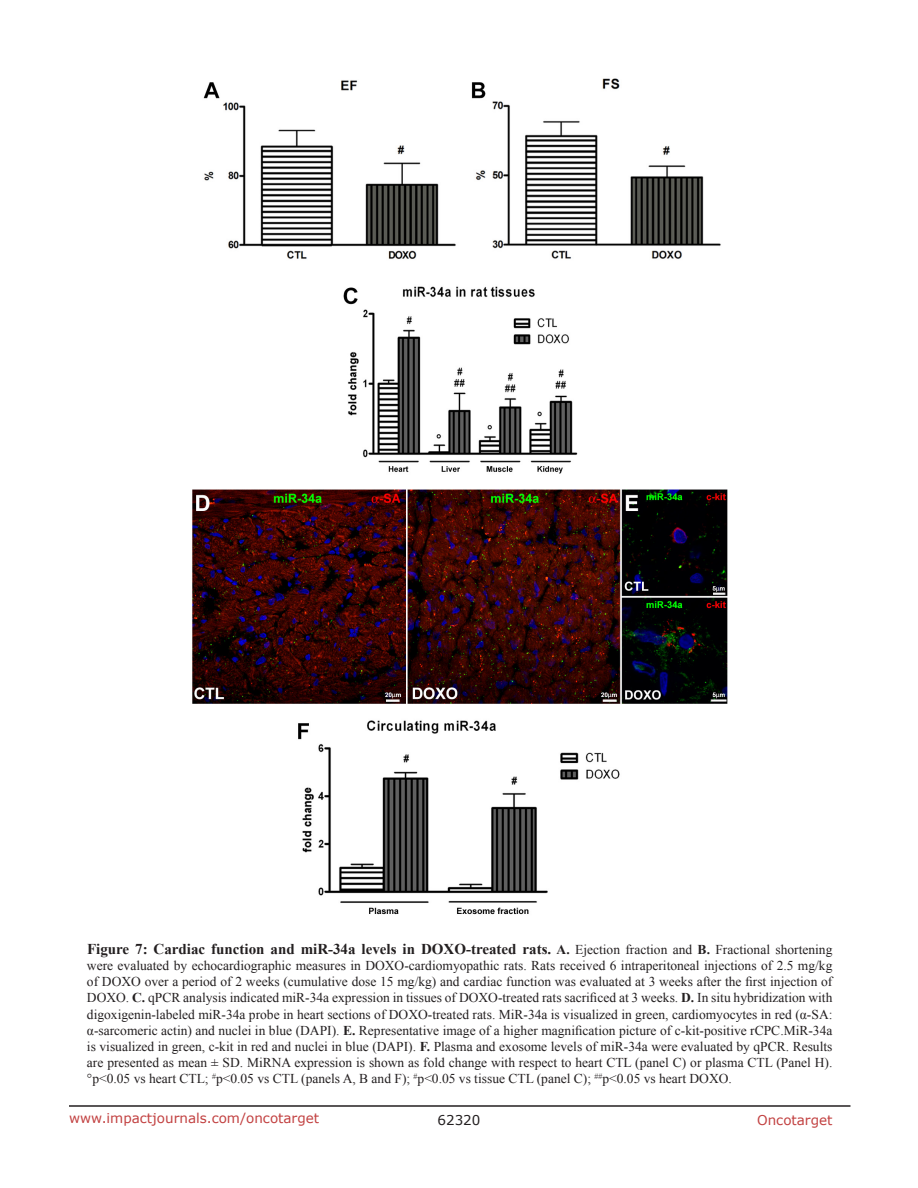
<style>
.page{position:relative;width:918px;height:1188px;background:#fff}
.page>*{position:absolute;margin:0;border:0;box-sizing:border-box;transform-origin:0 0}
.t1{font:700 15px "Times New Roman";color:#231f20}
.t2{font:13.5px/16.2px "Times New Roman";color:#231f20;text-align:justify}
.t3{font:13.5px "Verdana";color:#c24141}
.t4{font:13.5px "Verdana";color:#231f20}
.s1{font-size:13.5px}
.s2{font-weight:400;font-size:13.5px}
.s3{font-weight:700}
</style>
<div class="page">
<hr style="left:69px;top:1105px;width:781px;height:2px;background:#231f20">
<img style="left:192px;top:78px;width:536px;height:837px">
<p class="t1" style="left:87px;top:939px;width:747px">Figure 7: Cardiac function and miR-34a levels in DOXO-treated rats. <span class="s1">A.</span> <span class="s2">Ejection fraction and</span> <span class="s1">B.</span> <span class="s2">Fractional shortening</span></p>
<p class="t2" style="left:87px;top:957px;width:747px">were evaluated by echocardiographic measures in DOXO-cardiomyopathic rats. Rats received 6 intraperitoneal injections of 2.5 mg/kg of DOXO over a period of 2 weeks (cumulative dose 15 mg/kg) and cardiac function was evaluated at 3 weeks after the first injection of DOXO. <span class="s3">C.</span> qPCR analysis indicated miR-34a expression in tissues of DOXO-treated rats sacrificed at 3 weeks. <span class="s3">D.</span> In situ hybridization with digoxigenin-labeled miR-34a probe in heart sections of DOXO-treated rats. MiR-34a is visualized in green, cardiomyocytes in red (α-SA: α-sarcomeric actin) and nuclei in blue (DAPI). <span class="s3">E.</span> Representative image of a higher magnification picture of c-kit-positive rCPC.MiR-34a is visualized in green, c-kit in red and nuclei in blue (DAPI). <span class="s3">F.</span> Plasma and exosome levels of miR-34a were evaluated by qPCR. Results are presented as mean ± SD. MiRNA expression is shown as fold change with respect to heart CTL (panel C) or plasma CTL (Panel H). °p&lt;0.05 vs heart CTL; <sup>#</sup>p&lt;0.05 vs CTL (panels A, B and F); <sup>#</sup>p&lt;0.05 vs tissue CTL (panel C); <sup>##</sup>p&lt;0.05 vs heart DOXO.</p>
<p class="t3" style="left:69px;top:1109px;width:252px">www.impactjournals.com/oncotarget</p>
<p class="t4" style="left:438px;top:1111px;width:44px">62320</p>
<p class="t3" style="left:757px;top:1111px;width:77px">Oncotarget</p>
</div>
